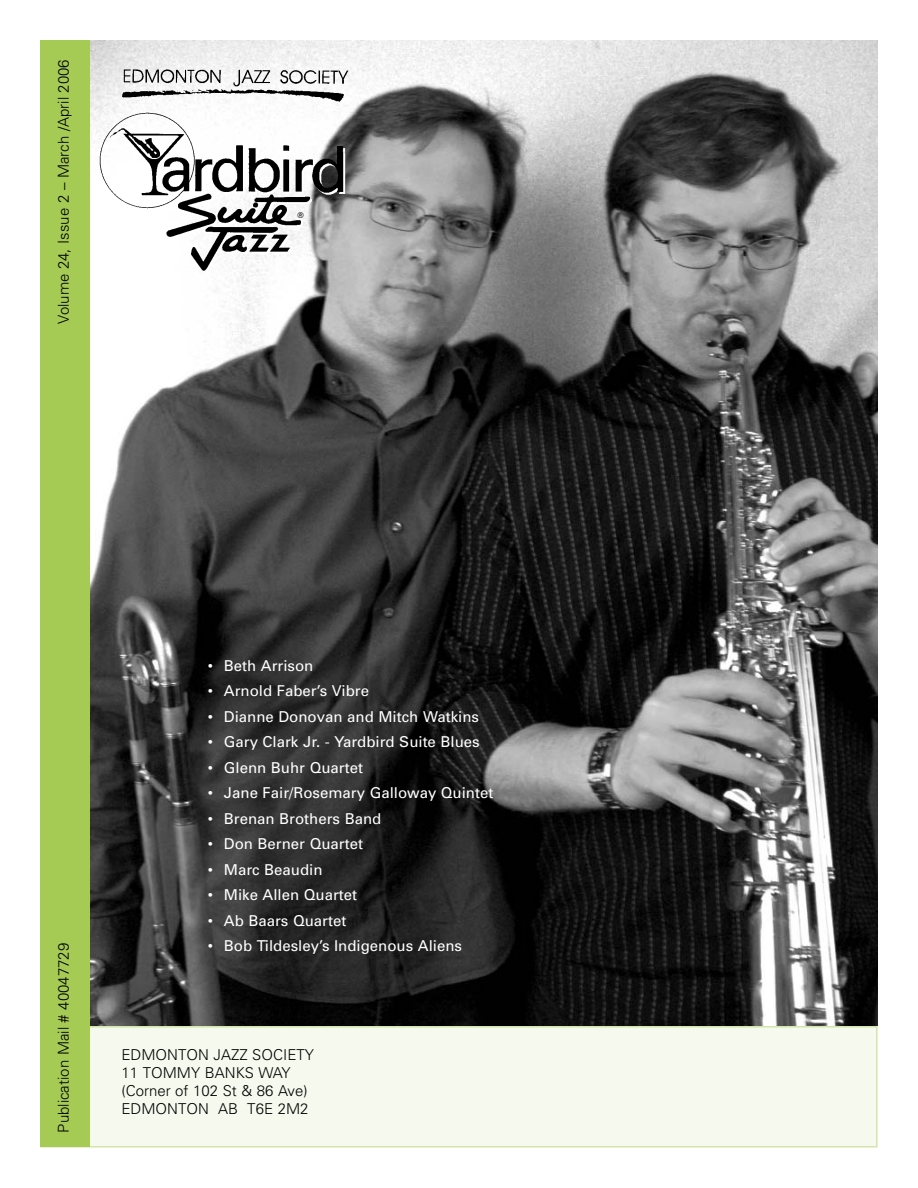
<style>
.page{position:relative;width:918px;height:1188px;background:#fff}
.page>*{position:absolute;margin:0;border:0;box-sizing:border-box;transform-origin:0 0}
.t1{font:15px "Univers";color:#fff}
.t2{font:300 15px/18px "Univers";color:#000}
.t3{font:700 12.6px "Officina Sans";color:#000}
</style>
<div class="page">
<img style="left:90px;top:40px;width:788px;height:986px">
<div style="left:41px;top:1027px;width:836px;height:120px;background:#f6faee"></div>
<div style="left:40px;top:1026px;width:838px;height:122px;border:2px solid #d2e5aa"></div>
<div style="left:40px;top:40px;width:50px;height:1108px;background:#a5cb55"></div>
<img style="left:119px;top:68px;width:229px;height:36px">
<img style="left:98px;top:113px;width:247px;height:160px">
<p class="t2" style="left:56px;top:324px;width:266px;rotate:-90deg">Volume 24, Issue 2 – March /April 2006</p>
<p class="t3" style="left:297px;top:212px;width:9px">®</p>
<p class="t2" style="left:56px;top:1133px;width:191px;rotate:-90deg">Publication Mail # 40047729</p>
<p class="t1" style="left:208px;top:660px;width:107px">• Beth Arrison</p>
<p class="t1" style="left:208px;top:685px;width:163px">• Arnold Faber’s Vibre</p>
<p class="t1" style="left:208px;top:711px;width:273px">• Dianne Donovan and Mitch Watkins</p>
<p class="t1" style="left:208px;top:736px;width:274px">• Gary Clark Jr. - Yardbird Suite Blues</p>
<p class="t1" style="left:208px;top:762px;width:157px">• Glenn Buhr Quartet</p>
<p class="t1" style="left:208px;top:787px;width:287px">• Jane Fair/Rosemary Galloway Quintet</p>
<p class="t1" style="left:208px;top:813px;width:175px">• Brenan Brothers Band</p>
<p class="t1" style="left:208px;top:838px;width:157px">• Don Berner Quartet</p>
<p class="t1" style="left:208px;top:864px;width:116px">• Marc Beaudin</p>
<p class="t1" style="left:208px;top:889px;width:151px">• Mike Allen Quartet</p>
<p class="t1" style="left:208px;top:915px;width:140px">• Ab Baars Quartet</p>
<p class="t1" style="left:208px;top:940px;width:256px">• Bob Tildesley’s Indigenous Aliens</p>
<p class="t2" style="left:122px;top:1047px;width:194px">EDMONTON JAZZ SOCIETY<br>11 TOMMY BANKS WAY (Corner of 102 St &amp; 86 Ave)<br>EDMONTON AB T6E 2M2</p>
</div>
